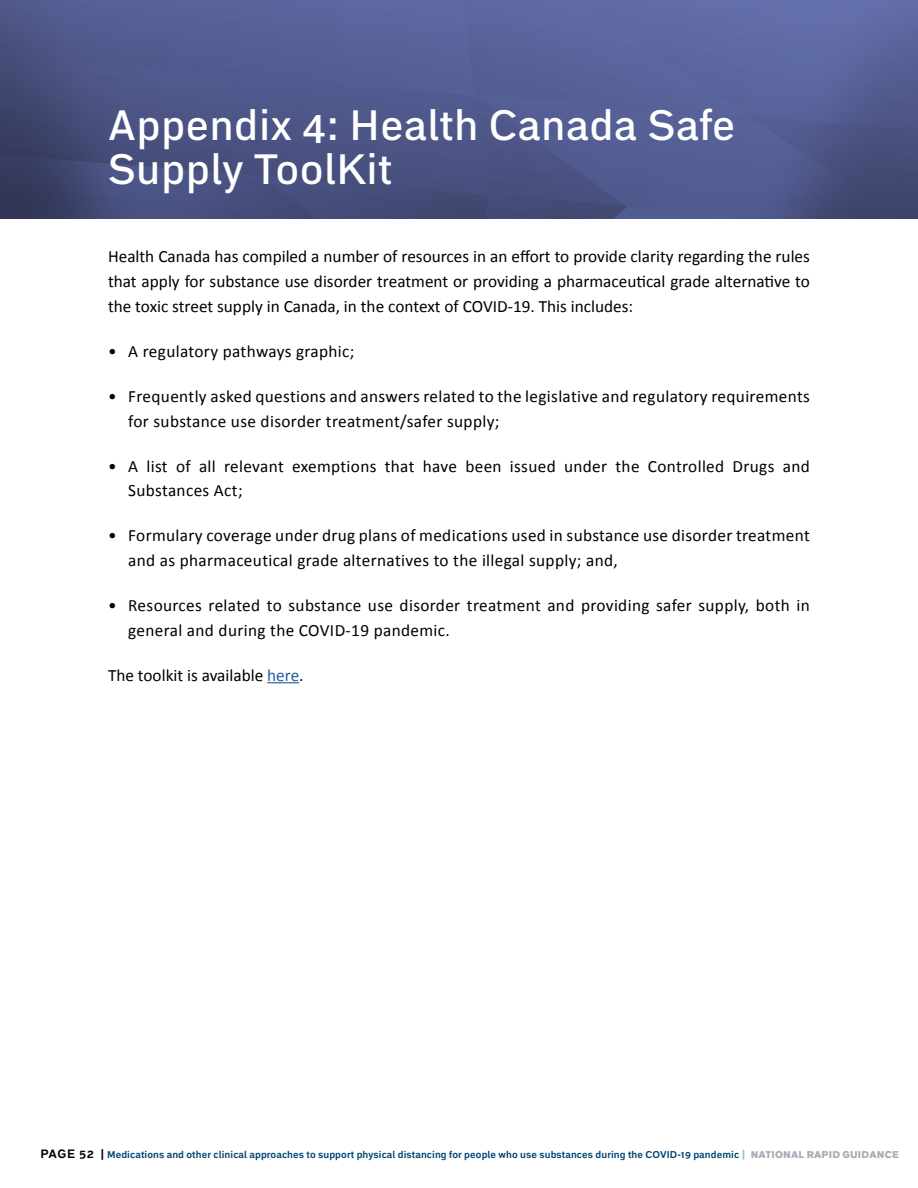
<style>
.page{position:relative;width:918px;height:1188px;background:#fff}
.page>*{position:absolute;margin:0;border:0;box-sizing:border-box;transform-origin:0 0}
.t1{font:500 42px/43.2px "Embarcadero MVB Pro";letter-spacing:.01em;color:#fff}
.t2{font:17.25px/24.8px "Calibri";letter-spacing:.02em;color:#000}
.t3{font:17.25px "Calibri";color:#000}
.t4{font:700 9.75px "Embarcadero MVB Pro";letter-spacing:.01em;color:#004574}
.s1{color:#215e9e}
.s2{font-size:12px;color:#000}
.s3{font-size:10.5px;color:#000}
.s4{color:#a6adb4}
.s5{font-weight:900;color:#a6adb4}
</style>
<div class="page">
<svg style="left:0;top:0;width:918px;height:218px;background:#50598c"></svg>
<hr style="left:267px;top:682px;width:32px;height:1px;background:#215e9e">
<h1 class="t1" style="left:108px;top:103px;width:629px">Appendix 4: Health Canada Safe<br>Supply ToolKit</h1>
<p class="t2" style="left:108px;top:243px;width:703px;text-align:justify">Health Canada has compiled a number of resources in an effort to provide clarity regarding the rules that apply for substance use disorder treatment or providing a pharmaceutical grade alternative to the toxic street supply in Canada, in the context of COVID‑19. This includes:</p>
<p class="t2" style="left:108px;top:338px;width:248px">• A regulatory pathways graphic;</p>
<p class="t2" style="left:128px;top:383px;width:683px;text-indent:-20px">• Frequently asked questions and answers related to the legislative and regulatory requirements for substance use disorder treatment/safer supply;</p>
<p class="t2" style="left:128px;top:453px;width:683px;text-indent:-20px">• A list of all relevant exemptions that have been issued under the Controlled Drugs and<br>Substances Act;</p>
<p class="t2" style="left:128px;top:522px;width:683px;text-indent:-20px">• Formulary coverage under drug plans of medications used in substance use disorder treatment and as pharmaceutical grade alternatives to the illegal supply; and,</p>
<p class="t2" style="left:128px;top:592px;width:683px;text-indent:-20px">• Resources related to substance use disorder treatment and providing safer supply, both in general and during the COVID‑19 pandemic.</p>
<p class="t3" style="left:108px;top:664px;width:197px">The toolkit is available <span class="s1">here</span>.</p>
<p class="t4" style="left:40px;top:1148px;width:860px"><span class="s2">PAGE 52</span> <span class="s3">|</span> Medications and other clinical approaches to support physical distancing for people who use substances during the COVID-19 pandemic <span class="s4">|</span> <span class="s5">NATIONAL RAPID GUIDANCE</span></p>
</div>
